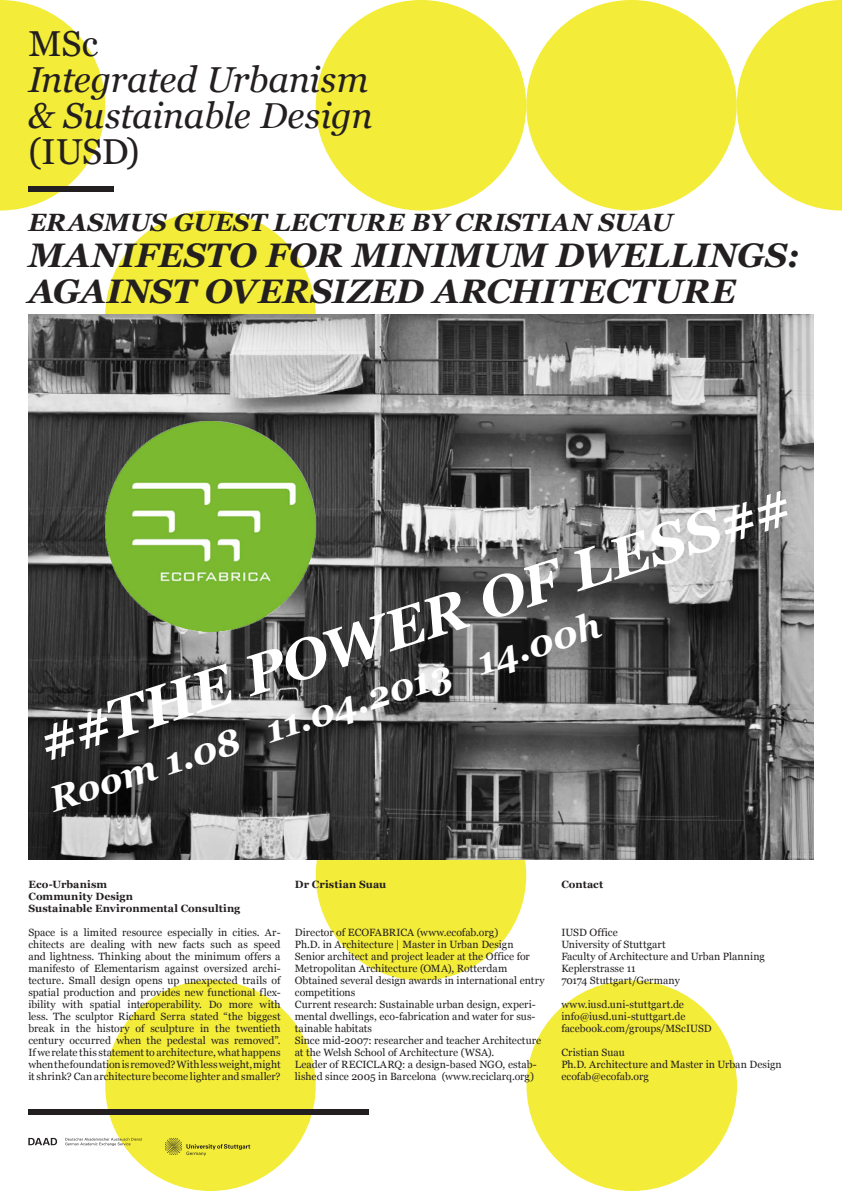
<style>
.page{position:relative;width:842px;height:1191px;background:#fff}
.page>*{position:absolute;margin:0;border:0;box-sizing:border-box;transform-origin:0 0}
.MIUD___headlines___t{font:italic 700 56px "Georgia";color:#fff}
.t1{font:italic 36px/36px "Georgia";letter-spacing:-.01em;color:#231f20}
.MIUD___headlines___t-2{font:italic 700 36px "Georgia";color:#fff}
.t2{font:36px "Georgia";letter-spacing:-.005em;color:#231f20}
.MIUD___headlines___t-3{font:italic 700 34px/36px "Georgia";letter-spacing:.005em;color:#231f20}
.MIUD___headlines___t-4{font:italic 700 25px "Georgia";letter-spacing:.005em;color:#231f20}
.t3{font:10.5px/12px "Georgia";letter-spacing:.005em;color:#231f20}
.t4{font:700 10.5px "Georgia";letter-spacing:.01em;color:#231f20}
</style>
<div class="page">
<div style="left:526px;top:980px;width:211px;height:211px;background:#f3ec39;border-radius:50%"></div>
<svg style="left:0;top:0;width:105px;height:210px"></svg>
<div style="left:316px;top:0;width:210px;height:210px;background:#f3ec39;border-radius:50%"></div>
<svg style="left:526px;top:0;width:211px;height:210px;fill:#f3ec39"></svg>
<div style="left:105px;top:980px;width:211px;height:211px;background:#f3ec39;border-radius:50%"></div>
<svg style="left:737px;top:0;width:105px;height:210px"></svg>
<div style="left:316px;top:770px;width:210px;height:210px;background:#f3ec39;border-radius:50%"></div>
<div style="left:105px;top:210px;width:211px;height:211px;background:#f3ec39;border-radius:50%"></div>
<svg style="left:28px;top:1138px;width:29px;height:7px"></svg>
<svg style="left:65px;top:1137px;width:77px;height:9px"></svg>
<svg style="left:165px;top:1137px;width:85px;height:18px"></svg>
<img style="left:28px;top:314px;width:785px;height:545px">
<img style="left:106px;top:421px;width:209px;height:210px">
<div style="left:28px;top:186px;width:85px;height:5px;background:#231f20"></div>
<div style="left:28px;top:1108px;width:341px;height:6px;background:#231f20"></div>
<p class="t2" style="left:28px;top:21px;width:71px">MSc</p>
<p class="t1" style="left:28px;top:61px;width:346px">Integrated Urbanism &amp; Sustainable Design</p>
<p class="t2" style="left:28px;top:129px;width:113px">(IUSD)</p>
<p class="MIUD___headlines___t-4" style="left:28px;top:206px;width:646px">ERASMUS GUEST LECTURE BY CRISTIAN SUAU</p>
<p class="MIUD___headlines___t-3" style="left:28px;top:237px;width:772px">MANIFESTO FOR MINIMUM DWELLINGS:<br>AGAINST OVERSIZED ARCHITECTURE</p>
<p class="MIUD___headlines___t" style="left:28px;top:711px;width:790px;rotate:-18deg">##THE POWER OF LESS##</p>
<p class="MIUD___headlines___t-2" style="left:44px;top:779px;width:577px;rotate:-18deg">Room 1.08 11.04.2013 14.00h</p>
<p class="t4" style="left:28px;top:878px;width:80px">Eco-Urbanism</p>
<p class="t4" style="left:28px;top:890px;width:106px">Community Design</p>
<p class="t4" style="left:28px;top:902px;width:213px">Sustainable Environmental Consulting</p>
<p class="t3" style="left:28px;top:927px;width:254px;text-align:justify">Space is a limited resource especially in cities. Ar&shy;chitects are dealing with new facts such as speed and lightness. Thinking about the minimum offers a manifesto of Elementarism against oversized archi&shy;tecture. Small design opens up unexpected trails of spatial production and provides new functional flex&shy;ibility with spatial interoperability. Do more with less. The sculptor Richard Serra stated “the biggest break in the history of sculpture in the twentieth century occurred when the pedestal was removed”.</p>
<p class="t3" style="left:28px;top:1047px;width:254px;text-align:justify">If we relate this statement to architecture, what happens when the foundation is removed? With less weight, might it shrink? Can architecture become lighter and smaller?</p>
<p class="t4" style="left:295px;top:878px;width:93px">Dr Cristian Suau</p>
<p class="t3" style="left:295px;top:927px;width:205px">Director of ECOFABRICA (www.ecofab.org)</p>
<p class="t3" style="left:295px;top:939px;width:220px">Ph.D. in Architecture | Master in Urban Design</p>
<p class="t3" style="left:295px;top:951px;width:237px">Senior architect and project leader at the Office for<br>Metropolitan Architecture (OMA), Rotterdam</p>
<p class="t3" style="left:295px;top:975px;width:251px">Obtained several design awards in international entry competitions</p>
<p class="t3" style="left:295px;top:999px;width:242px;text-align:justify">Current research: Sustainable urban design, experi&shy;mental dwellings, eco-fabrication and water for sus&shy;tainable habitats</p>
<p class="t3" style="left:295px;top:1035px;width:248px">Since mid-2007: researcher and teacher Architecture at the Welsh School of Architecture (WSA).</p>
<p class="t3" style="left:295px;top:1059px;width:243px">Leader of RECICLARQ: a design-based NGO, estab&shy;lished since 2005 in Barcelona (www.reciclarq.org)</p>
<p class="t4" style="left:561px;top:878px;width:43px">Contact</p>
<p class="t3" style="left:561px;top:927px;width:58px">IUSD Office</p>
<p class="t3" style="left:561px;top:939px;width:106px">University of Stuttgart</p>
<p class="t3" style="left:561px;top:951px;width:205px">Faculty of Architecture and Urban Planning</p>
<p class="t3" style="left:561px;top:963px;width:76px">Keplerstrasse 11</p>
<p class="t3" style="left:561px;top:975px;width:120px">70174 Stuttgart/Germany</p>
<p class="t3" style="left:561px;top:999px;width:124px">www.iusd.uni-stuttgart.de</p>
<p class="t3" style="left:561px;top:1011px;width:126px">info@iusd.uni-stuttgart.de</p>
<p class="t3" style="left:561px;top:1023px;width:152px">facebook.com/groups/MScIUSD</p>
<p class="t3" style="left:561px;top:1047px;width:65px">Cristian Suau</p>
<p class="t3" style="left:561px;top:1059px;width:222px">Ph.D. Architecture and Master in Urban Design</p>
<p class="t3" style="left:561px;top:1071px;width:89px">ecofab@ecofab.org</p>
</div>
